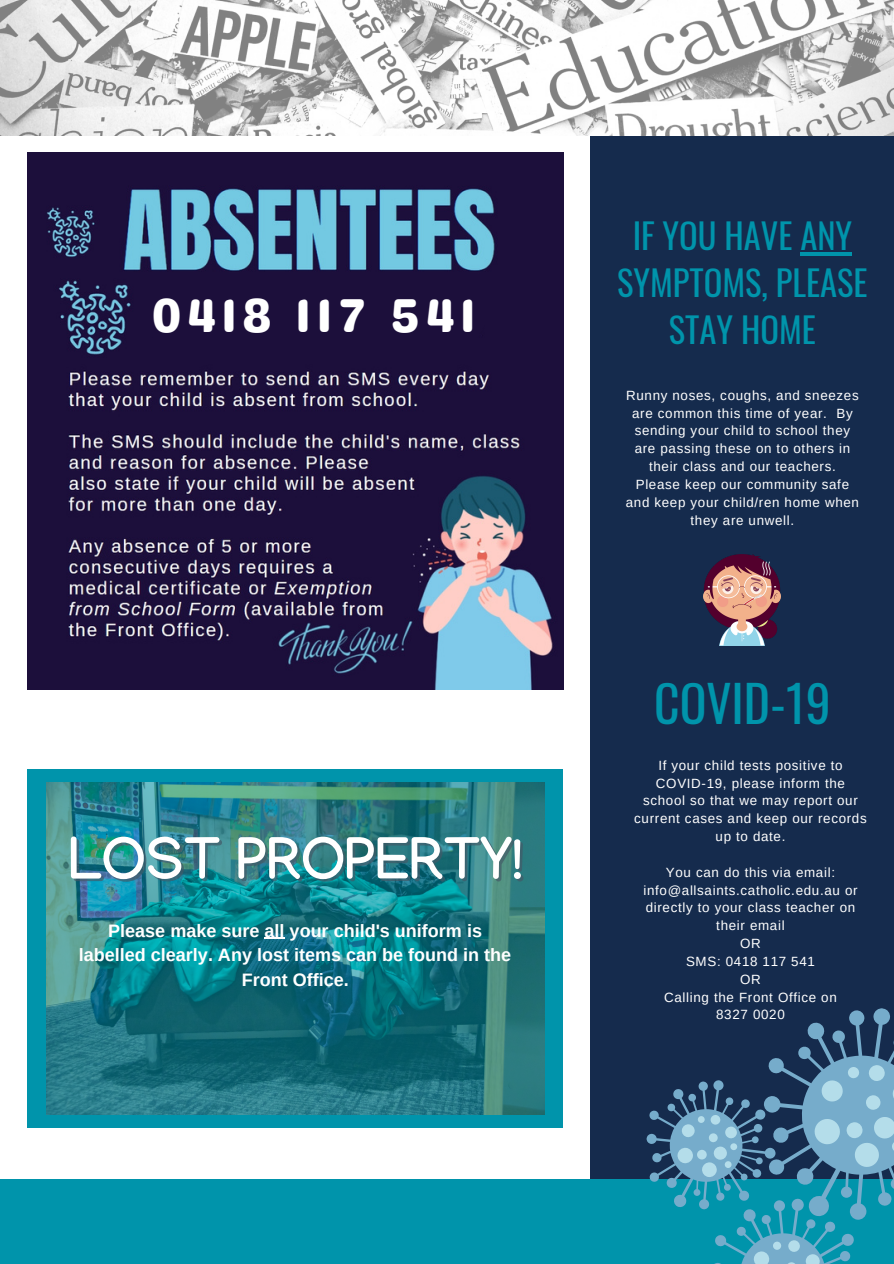
<style>
.page{position:relative;width:894px;height:1264px;background:#fff}
.page>*{position:absolute;margin:0;border:0;box-sizing:border-box;transform-origin:0 0}
.t1{font:700 58.8px "Manjari";color:#fff}
.t2{font:49.65px "Oswald";color:#0094ab}
.t3{font:47.25px "Genty Sans";letter-spacing:.12em;color:#fff}
.t4{font:34.5px/47.2px "Oswald";color:#0094ab;text-align:center}
.t5{font:700 18px/24.8px "Arimo";color:#fff;text-align:center}
.t6{font:13.35px/17.9px "Arimo";letter-spacing:.05em;color:#fff;text-align:center}
</style>
<div class="page">
<div style="left:590px;top:136px;width:303px;height:597px;background:#152b4d"></div>
<div style="left:590px;top:575px;width:303px;height:622px;background:#152b4d"></div>
<div style="left:0;top:1178px;width:893px;height:85px;background:#0094ab"></div>
<img style="left:0;top:0;width:893px;height:135px">
<img style="left:27px;top:153px;width:536px;height:536px">
<img style="left:703px;top:555px;width:77px;height:90px">
<svg style="left:638px;top:1008px;width:255px;height:255px"></svg>
<div style="left:27px;top:769px;width:535px;height:358px;background:#0094ab"></div>
<img style="left:46px;top:782px;width:498px;height:332px">
<hr style="left:800px;top:252px;width:51px;height:3px;background:#0094ab">
<svg style="left:264px;top:937px;width:20px;height:1px"></svg>
<div style="left:143px;top:283px;width:342px;height:64px;background:#1c0f3b;border-radius:32px"></div>
<p class="t3" style="left:152px;top:287px;width:325px">0418 117 541</p>
<p class="t1" style="left:68px;top:835px;width:455px">LOST PROPERTY!</p>
<p class="t5" style="left:79px;top:917px;width:433px">Please make sure all your child's uniform is labelled clearly. Any lost items can be found in the<br>Front Office.</p>
<p class="t4" style="left:632px;top:210px;width:221px">IF YOU HAVE ANY</p>
<p class="t4" style="left:617px;top:258px;width:252px">SYMPTOMS, PLEASE<br>STAY HOME</p>
<p class="t6" style="left:625px;top:386px;width:235px">Runny noses, coughs, and sneezes are common this time of year. By sending your child to school they are passing these on to others in their class and our teachers.<br>Please keep our community safe and keep your child/ren home when they are unwell.</p>
<p class="t2" style="left:654px;top:664px;width:178px">COVID-19</p>
<p class="t6" style="left:634px;top:756px;width:234px">If your child tests positive to<br>COVID-19, please inform the school so that we may report our current cases and keep our records up to date.</p>
<p class="t6" style="left:665px;top:863px;width:170px">You can do this via email:</p>
<p class="t6" style="left:643px;top:881px;width:215px">info@allsaints.catholic.edu.au or directly to your class teacher on their email</p>
<p class="t6" style="left:740px;top:934px;width:22px">OR</p>
<p class="t6" style="left:685px;top:952px;width:130px">SMS: 0418 117 541</p>
<p class="t6" style="left:740px;top:970px;width:22px">OR</p>
<p class="t6" style="left:664px;top:987px;width:174px">Calling the Front Office on</p>
<p class="t6" style="left:716px;top:1005px;width:70px">8327 0020</p>
</div>
